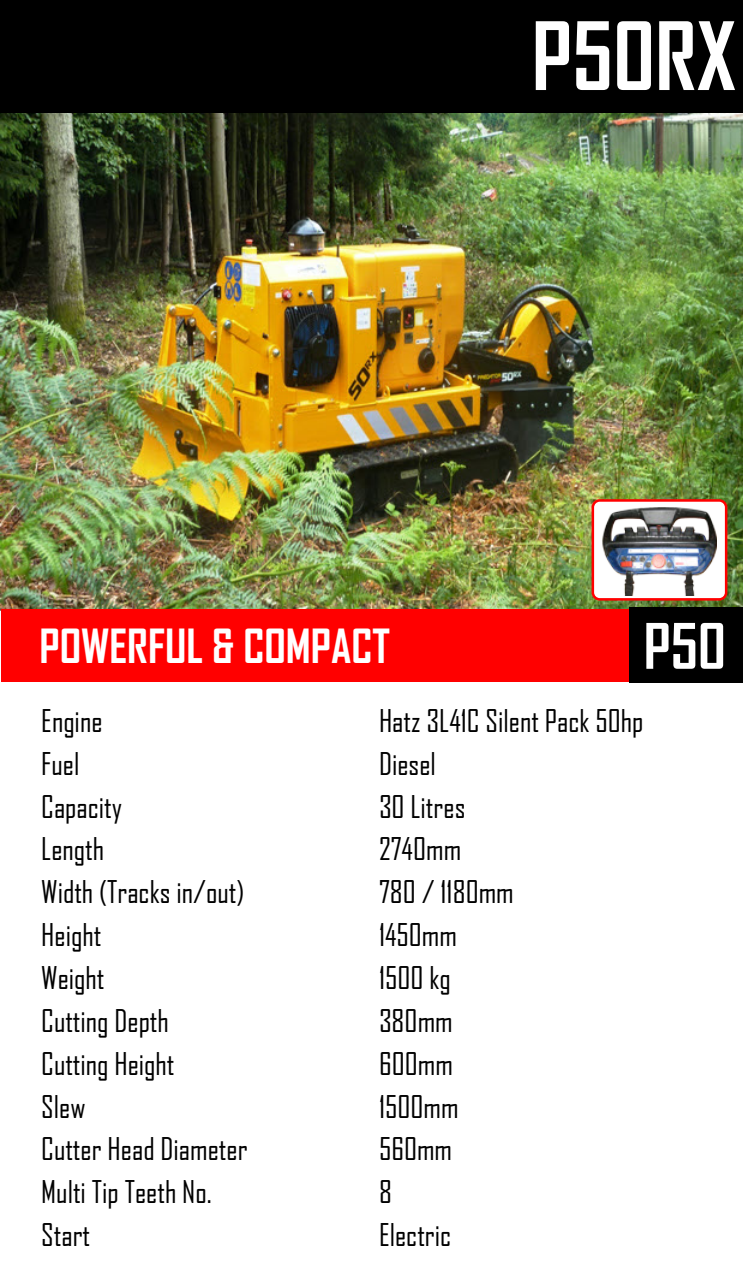
<style>
.page{position:relative;width:743px;height:1276px;background:#fff}
.page>*{position:absolute;margin:0;border:0;box-sizing:border-box;transform-origin:0 0}
.t1{font:700 90px "Agency FB";color:#fff}
.t2{font:700 60px "Agency FB";color:#fff}
.t3{font:700 45px "Agency FB";color:#fff}
.t4{font:30px "Agency FB";color:#000}
</style>
<div class="page">
<div style="left:0;top:0;width:742px;height:116px;background:#000;border:2px solid #000"></div>
<img style="left:0;top:114px;width:742px;height:496px">
<div style="left:1px;top:609px;width:741px;height:73px;background:#f00"></div>
<div style="left:629px;top:607px;width:113px;height:76px;background:#000"></div>
<div style="left:591px;top:499px;width:136px;height:101px;background:#fff;border:2px solid #f00;border-radius:7px"></div>
<img style="left:602px;top:507px;width:114px;height:88px">
<h1 class="t1" style="left:531px;top:21px;width:206px">P50RX</h1>
<h3 class="t3" style="left:39px;top:628px;width:352px">POWERFUL &amp; COMPACT</h3>
<h2 class="t2" style="left:643px;top:623px;width:84px">P50</h2>
<p class="t4" style="left:41px;top:709px;width:63px">Engine</p>
<p class="t4" style="left:379px;top:709px;width:266px">Hatz 3L41C Silent Pack 50hp</p>
<p class="t4" style="left:41px;top:752px;width:40px">Fuel</p>
<p class="t4" style="left:379px;top:752px;width:58px">Diesel</p>
<p class="t4" style="left:41px;top:794px;width:82px">Capacity</p>
<p class="t4" style="left:379px;top:794px;width:88px">30 Litres</p>
<p class="t4" style="left:41px;top:837px;width:64px">Length</p>
<p class="t4" style="left:379px;top:837px;width:84px">2740mm</p>
<p class="t4" style="left:41px;top:880px;width:204px">Width (Tracks in/out)</p>
<p class="t4" style="left:379px;top:880px;width:136px">780 / 1180mm</p>
<p class="t4" style="left:41px;top:923px;width:62px">Height</p>
<p class="t4" style="left:379px;top:923px;width:79px">1450mm</p>
<p class="t4" style="left:41px;top:966px;width:65px">Weight</p>
<p class="t4" style="left:379px;top:966px;width:73px">1500 kg</p>
<p class="t4" style="left:41px;top:1009px;width:129px">Cutting Depth</p>
<p class="t4" style="left:379px;top:1009px;width:75px">380mm</p>
<p class="t4" style="left:41px;top:1051px;width:135px">Cutting Height</p>
<p class="t4" style="left:379px;top:1051px;width:75px">600mm</p>
<p class="t4" style="left:41px;top:1094px;width:46px">Slew</p>
<p class="t4" style="left:379px;top:1094px;width:81px">1500mm</p>
<p class="t4" style="left:41px;top:1137px;width:208px">Cutter Head Diameter</p>
<p class="t4" style="left:379px;top:1137px;width:75px">560mm</p>
<p class="t4" style="left:41px;top:1180px;width:172px">Multi Tip Teeth No.</p>
<p class="t4" style="left:379px;top:1180px;width:14px">8</p>
<p class="t4" style="left:41px;top:1223px;width:50px">Start</p>
<p class="t4" style="left:379px;top:1223px;width:74px">Electric</p>
</div>
